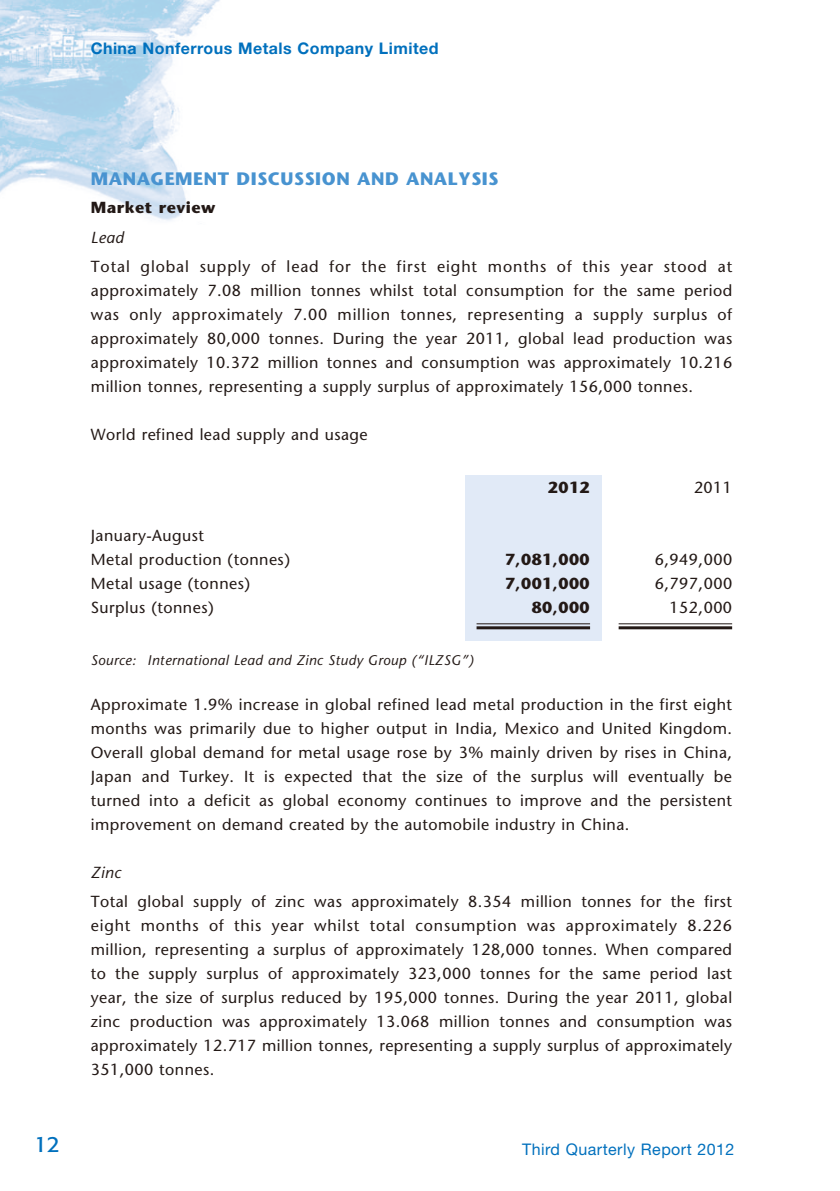
<style>
.page{position:relative;width:840px;height:1191px;background:#fff}
.page>*{position:absolute;margin:0;border:0;box-sizing:border-box;transform-origin:0 0}
.t1{font:22px "Formata";color:#0070bd}
.t2{font:700 18px "Stone Sans Std";letter-spacing:.03em;color:#4893d0}
.t3{font:500 16px/24px "Stone Sans Std";letter-spacing:.03em;color:#231916;text-align:justify}
.t4{font:700 16px "Stone Sans Std";letter-spacing:.03em;color:#231916}
.t5{font:700 16px "Helvetica Neue LT Std";letter-spacing:.03em;color:#0070bd}
.t6{font:16px "Helvetica Neue LT Std";letter-spacing:.03em;color:#0070bd}
.t7{font:italic 500 16px "Stone Sans Std";letter-spacing:.03em;color:#231916}
.t8{font:italic 500 14px "Stone Sans Std";letter-spacing:.03em;color:#231916}
</style>
<div class="page">
<img style="left:0;top:0;width:220px;height:221px">
<div style="left:465px;top:475px;width:136px;height:166px;background:#e1eaf7"></div>
<hr style="left:476px;top:623px;width:113px;height:1px;background:#231916">
<hr style="left:476px;top:626px;width:113px;height:3px;background:#231916">
<hr style="left:618px;top:623px;width:113px;height:1px;background:#231916">
<hr style="left:618px;top:626px;width:113px;height:3px;background:#231916">
<p class="t5" style="left:91px;top:39px;width:349px">China Nonferrous Metals Company Limited</p>
<h1 class="t1" style="left:34px;top:1131px;width:27px">12</h1>
<p class="t2" style="left:91px;top:168px;width:409px">MANAGEMENT DISCUSSION AND ANALYSIS</p>
<p class="t4" style="left:91px;top:198px;width:126px">Market review</p>
<p class="t7" style="left:91px;top:228px;width:35px">Lead</p>
<p class="t3" style="left:91px;top:255px;width:642px">Total global supply of lead for the first eight months of this year stood at approximately 7.08 million tonnes whilst total consumption for the same period was only approximately 7.00 million tonnes, representing a supply surplus of approximately 80,000 tonnes. During the year 2011, global lead production was approximately 10.372 million tonnes and consumption was approximately 10.216 million tonnes, representing a supply surplus of approximately 156,000 tonnes.</p>
<p class="t3" style="left:91px;top:423px;width:278px">World refined lead supply and usage</p>
<p class="t4" style="left:547px;top:477px;width:43px">2012</p>
<p class="t3" style="left:693px;top:475px;width:40px">2011</p>
<p class="t3" style="left:91px;top:523px;width:200px">January-August<br>Metal production (tonnes)</p>
<p class="t4" style="left:504px;top:549px;width:86px">7,081,000</p>
<p class="t3" style="left:654px;top:547px;width:79px">6,949,000</p>
<p class="t3" style="left:91px;top:571px;width:161px">Metal usage (tonnes)</p>
<p class="t4" style="left:504px;top:573px;width:86px">7,001,000</p>
<p class="t3" style="left:654px;top:571px;width:79px">6,797,000</p>
<p class="t3" style="left:91px;top:595px;width:124px">Surplus (tonnes)</p>
<p class="t4" style="left:531px;top:597px;width:59px">80,000</p>
<p class="t3" style="left:669px;top:595px;width:64px">152,000</p>
<p class="t8" style="left:91px;top:651px;width:384px">Source: International Lead and Zinc Study Group (“ILZSG”)</p>
<p class="t3" style="left:91px;top:692px;width:642px">Approximate 1.9% increase in global refined lead metal production in the first eight months was primarily due to higher output in India, Mexico and United Kingdom.<br>Overall global demand for metal usage rose by 3% mainly driven by rises in China, Japan and Turkey. It is expected that the size of the surplus will eventually be turned into a deficit as global economy continues to improve and the persistent improvement on demand created by the automobile industry in China.</p>
<p class="t7" style="left:91px;top:862px;width:32px">Zinc</p>
<p class="t3" style="left:91px;top:889px;width:642px">Total global supply of zinc was approximately 8.354 million tonnes for the first eight months of this year whilst total consumption was approximately 8.226 million, representing a surplus of approximately 128,000 tonnes. When compared to the supply surplus of approximately 323,000 tonnes for the same period last year, the size of surplus reduced by 195,000 tonnes. During the year 2011, global zinc production was approximately 13.068 million tonnes and consumption was approximately 12.717 million tonnes, representing a supply surplus of approximately 351,000 tonnes.</p>
<p class="t6" style="left:522px;top:1139px;width:214px">Third Quarterly Report 2012</p>
</div>
